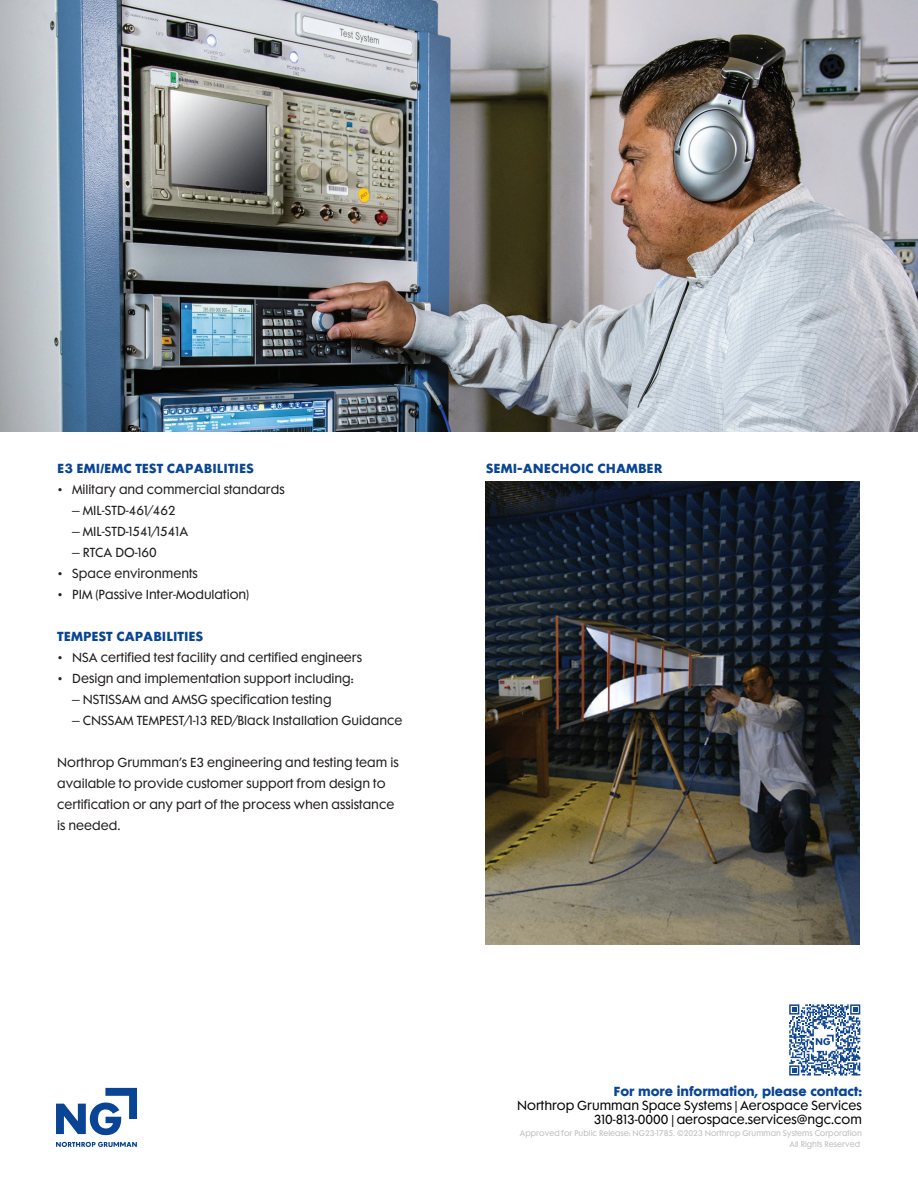
<style>
.page{position:relative;width:918px;height:1188px;background:#fff}
.page>*{position:absolute;margin:0;border:0;box-sizing:border-box;transform-origin:0 0}
.t1{font:12px/21px "Futura Maxi";color:#231f20}
.t2{font:700 12px "Futura Maxi";color:#094594}
.t3{font:12px/14.4px "Futura Maxi";color:#040503;text-align:right}
.t4{font:7.5px/10.5px "Futura Maxi";color:#bcbdc0;text-align:right}
</style>
<div class="page">
<svg style="left:56px;top:1142px;width:81px;height:5px"></svg>
<svg style="left:56px;top:1088px;width:81px;height:47px"></svg>
<img style="left:0;top:0;width:918px;height:432px">
<img style="left:486px;top:481px;width:374px;height:463px">
<svg style="left:789px;top:1004px;width:71px;height:72px"></svg>
<p class="t2" style="left:57px;top:462px;width:198px">E3 EMI/EMC TEST CAPABILITIES</p>
<p class="t1" style="left:57px;top:478px;width:229px">• Military and commercial standards</p>
<p class="t1" style="left:72px;top:499px;width:105px">– MIL-STD-461/462</p>
<p class="t1" style="left:72px;top:520px;width:117px">– MIL-STD-1541/1541A</p>
<p class="t1" style="left:72px;top:541px;width:86px">– RTCA DO-160</p>
<p class="t1" style="left:57px;top:562px;width:142px">• Space environments</p>
<p class="t1" style="left:57px;top:583px;width:193px">• PIM (Passive Inter-Modulation)</p>
<p class="t2" style="left:57px;top:630px;width:148px">TEMPEST CAPABILITIES</p>
<p class="t1" style="left:57px;top:646px;width:306px">• NSA certified test facility and certified engineers</p>
<p class="t1" style="left:57px;top:667px;width:298px">• Design and implementation support including:</p>
<p class="t1" style="left:72px;top:688px;width:261px">– NSTISSAM and AMSG specification testing</p>
<p class="t1" style="left:72px;top:709px;width:332px">– CNSSAM TEMPEST/1-13 RED/Black Installation Guidance</p>
<p class="t1" style="left:57px;top:751px;width:343px">Northrop Grumman’s E3 engineering and testing team is available to provide customer support from design to certification or any part of the process when assistance is needed.</p>
<p class="t2" style="left:486px;top:462px;width:178px">SEMI-ANECHOIC CHAMBER</p>
<p class="t2" style="left:614px;top:1084px;width:250px">For more information, please contact:</p>
<p class="t3" style="left:517px;top:1097px;width:346px">Northrop Grumman Space Systems | Aerospace Services<br>310-813-0000 | aerospace.services@ngc.com</p>
<p class="t4" style="left:520px;top:1128px;width:344px">Approved for Public Release: NG23-1785. ©2023 Northrop Grumman Systems Corporation<br>All Rights Reserved</p>
</div>
